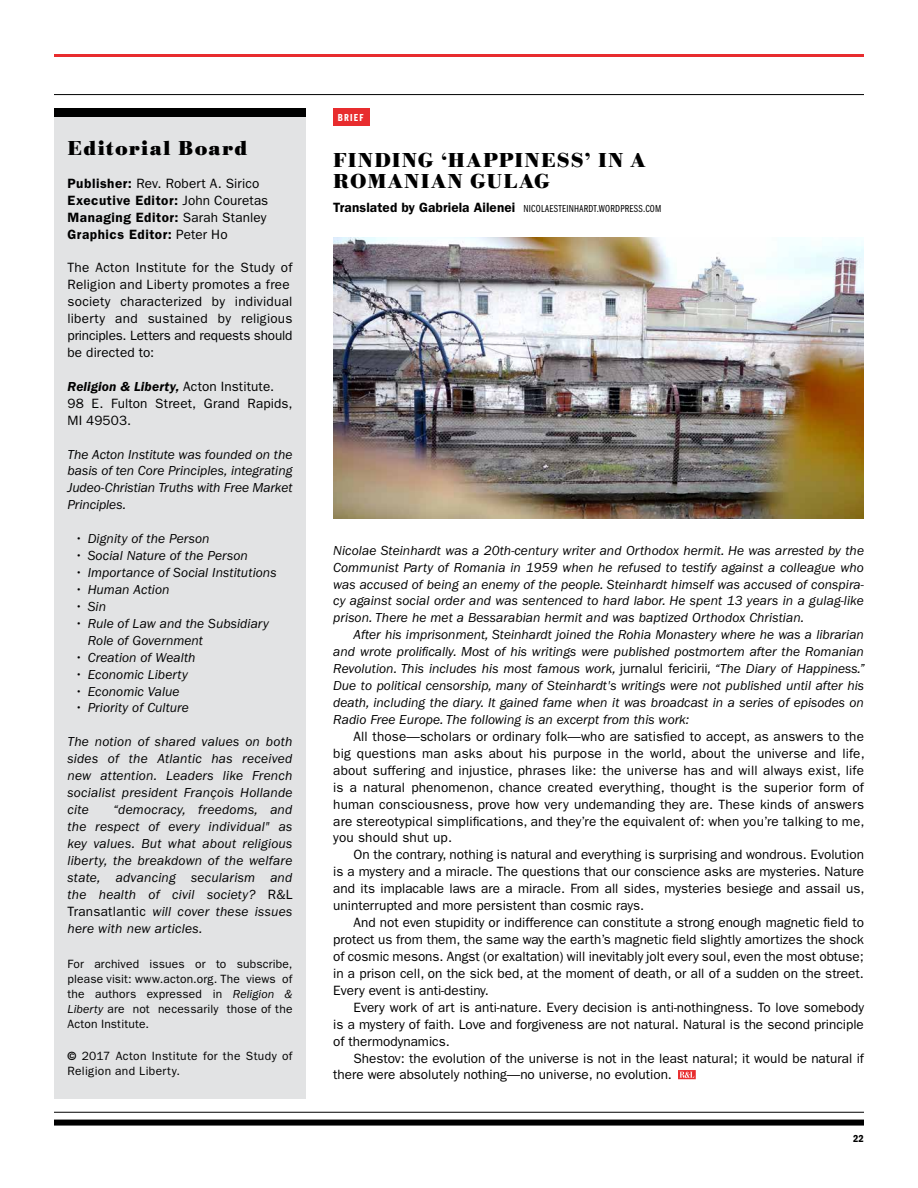
<style>
.page{position:relative;width:918px;height:1188px;background:#fff}
.page>*{position:absolute;margin:0;border:0;box-sizing:border-box;transform-origin:0 0}
.t1{font:700 21px/21px "Bodoni URW";letter-spacing:.07em;color:#000}
.t2{font:13.5px/17px "ITC Franklin Gothic Std";color:#000;text-align:justify}
.t3{font:italic 13.5px/17px "ITC Franklin Gothic Std";letter-spacing:.005em;color:#000;text-align:justify}
.t4{font:600 13.5px/17px "ITC Franklin Gothic Std";letter-spacing:.04em;color:#000}
.t5{font:12px/15px "ITC Franklin Gothic Std";letter-spacing:.02em;color:#000;text-align:justify}
.t6{font:10.5px "ITC Franklin Gothic Std Bk Cp";letter-spacing:.025em;color:#000}
.t7{font:10.5px "ITC Franklin Gothic Std Dm Cp";letter-spacing:.12em;color:#fff}
.t8{font:10.5px "ITC Franklin Gothic Std Dm Cd";color:#000}
.s1{font-weight:400}
.s2{font-weight:600;font-style:italic}
.s3{font-style:normal}
.s4{font-style:italic}
.s5{font-weight:600}
.s6{font-family:"ITC Franklin Gothic Std";font-weight:600;font-size:13.5px}
</style>
<div class="page">
<hr style="left:54px;top:54px;width:810px;height:3px;background:#e82c2e">
<hr style="left:54px;top:94px;width:810px;height:1px;background:#000">
<div style="left:54px;top:1120px;width:810px;height:6px;background:#000"></div>
<hr style="left:54px;top:1112px;width:810px;height:1px;background:#000">
<div style="left:54px;top:108px;width:252px;height:991px;background:#e2e3e4"></div>
<div style="left:54px;top:108px;width:252px;height:9px;background:#000"></div>
<img style="left:333px;top:237px;width:531px;height:282px">
<div style="left:333px;top:108px;width:36px;height:18px;background:#e82c2e"></div>
<svg style="left:678px;top:1070px;width:18px;height:9px"></svg>
<h1 class="t1" style="left:68px;top:138px;width:181px">Editorial Board</h1>
<p class="t4" style="left:68px;top:175px;width:202px">Publisher: <span class="s1">Rev. Robert A. Sirico<br></span>Executive Editor: <span class="s1">John Couretas<br></span>Managing Editor: <span class="s1">Sarah Stanley<br></span>Graphics Editor: <span class="s1">Peter Ho</span></p>
<p class="t2" style="left:68px;top:259px;width:227px;text-align:left">The Acton Institute for the Study of Religion and Liberty promotes a free society characterized by individual liberty and sustained by religious principles. Letters and requests should be directed to:</p>
<p class="t2" style="left:68px;top:378px;width:227px;text-align:left"><span class="s2">Religion &amp; Liberty,</span> Acton Institute.<br>98 E. Fulton Street, Grand Rapids,<br>MI 49503.</p>
<p class="t3" style="left:68px;top:446px;width:227px">The Acton Institute was founded on the basis of ten Core Principles, integrating Judeo-Christian Truths with Free Market Principles.</p>
<p class="t3" style="left:74px;top:530px;width:137px">• Dignity of the Person</p>
<p class="t3" style="left:74px;top:547px;width:175px">• Social Nature of the Person</p>
<p class="t3" style="left:74px;top:564px;width:204px">• Importance of Social Institutions</p>
<p class="t3" style="left:74px;top:581px;width:97px">• Human Action</p>
<p class="t3" style="left:74px;top:598px;width:33px">• Sin</p>
<p class="t3" style="left:88px;top:615px;width:183px;text-indent:-14px">• Rule of Law and the Subsidiary<br>Role of Government</p>
<p class="t3" style="left:74px;top:649px;width:123px">• Creation of Wealth</p>
<p class="t3" style="left:74px;top:666px;width:115px">• Economic Liberty</p>
<p class="t3" style="left:74px;top:683px;width:107px">• Economic Value</p>
<p class="t3" style="left:74px;top:700px;width:116px">• Priority of Culture</p>
<p class="t3" style="left:68px;top:734px;width:227px">The notion of shared values on both sides of the Atlantic has received new attention. Leaders like French socialist president François Hollande cite</p>
<p class="t3" style="left:68px;top:801px;width:227px;text-indent:46px">“democracy, freedoms, and the respect of every individual" as key values. But what about religious liberty, the breakdown of the welfare state, advancing secularism and the health of civil society? <span class="s3">R&amp;L Transatlantic</span> will cover these issues here with new articles.</p>
<p class="t5" style="left:68px;top:956px;width:227px">For archived issues or to subscribe, please visit: www.acton.org. The views of the authors expressed in <span class="s4">Religion &amp; Liberty</span> are not necessarily those of the Acton Institute.</p>
<p class="t5" style="left:68px;top:1048px;width:226px"><span class="s5">©</span> 2017 Acton Institute for the Study of<br>Religion and Liberty.</p>
<p class="t7" style="left:338px;top:111px;width:27px">BRIEF</p>
<h1 class="t1" style="left:333px;top:151px;width:314px">FINDING ‘HAPPINESS’ IN A<br>ROMANIAN GULAG</h1>
<p class="t6" style="left:333px;top:203px;width:330px"><span class="s6">Translated by Gabriela Ailenei</span> NICOLAESTEINHARDT.WORDPRESS.COM</p>
<p class="t3" style="left:333px;top:542px;width:532px">Nicolae Steinhardt was a 20th-century writer and Orthodox hermit. He was arrested by the Communist Party of Romania in 1959 when he refused to testify against a colleague who was accused of being an enemy of the people. Steinhardt himself was accused of conspira&shy;cy against social order and was sentenced to hard labor. He spent 13 years in a gulag-like prison. There he met a Bessarabian hermit and was baptized Orthodox Christian.</p>
<p class="t3" style="left:333px;top:627px;width:533px;text-indent:20px">After his imprisonment, Steinhardt joined the Rohia Monastery where he was a librarian and wrote prolifically. Most of his writings were published postmortem after the Romanian Revolution. This includes his most famous work, <span class="s3">jurnalul fericirii</span>, “The Diary of Happiness.” Due to political censorship, many of Steinhardt's writings were not published until after his death, including the diary. It gained fame when it was broadcast in a series of episodes on Radio Free Europe. The following is an excerpt from this work:</p>
<p class="t2" style="left:333px;top:728px;width:533px;text-indent:20px">All those—scholars or ordinary folk—who are satisfied to accept, as answers to the big questions man asks about his purpose in the world, about the universe and life, about suffering and injustice, phrases like: the universe has and will always exist, life is a natural phenomenon, chance created everything, thought is the superior form of human consciousness, prove how very undemanding they are. These kinds of answers are stereotypical simplifications, and they’re the equivalent of: when you’re talking to me, you should shut up.</p>
<p class="t2" style="left:333px;top:846px;width:533px;text-indent:20px">On the contrary, nothing is natural and everything is surprising and wondrous. Evolution is a mystery and a miracle. The questions that our conscience asks are mysteries. Nature and its implacable laws are a miracle. From all sides, mysteries besiege and assail us, uninterrupted and more persistent than cosmic rays.</p>
<p class="t2" style="left:333px;top:914px;width:532px;text-indent:20px">And not even stupidity or indifference can constitute a strong enough magnetic field to protect us from them, the same way the earth’s magnetic field slightly amortizes the shock of cosmic mesons. Angst (or exaltation) will inevitably jolt every soul, even the most obtuse; in a prison cell, on the sick bed, at the moment of death, or all of a sudden on the street.<br>Every event is anti-destiny.</p>
<p class="t2" style="left:333px;top:999px;width:532px;text-indent:20px">Every work of art is anti-nature. Every decision is anti-nothingness. To love somebody is a mystery of faith. Love and forgiveness are not natural. Natural is the second principle of thermodynamics.</p>
<p class="t2" style="left:333px;top:1050px;width:532px;text-indent:20px">Shestov: the evolution of the universe is not in the least natural; it would be natural if there were absolutely nothing—no universe, no evolution.</p>
<p class="t8" style="left:853px;top:1132px;width:12px">22</p>
</div>
